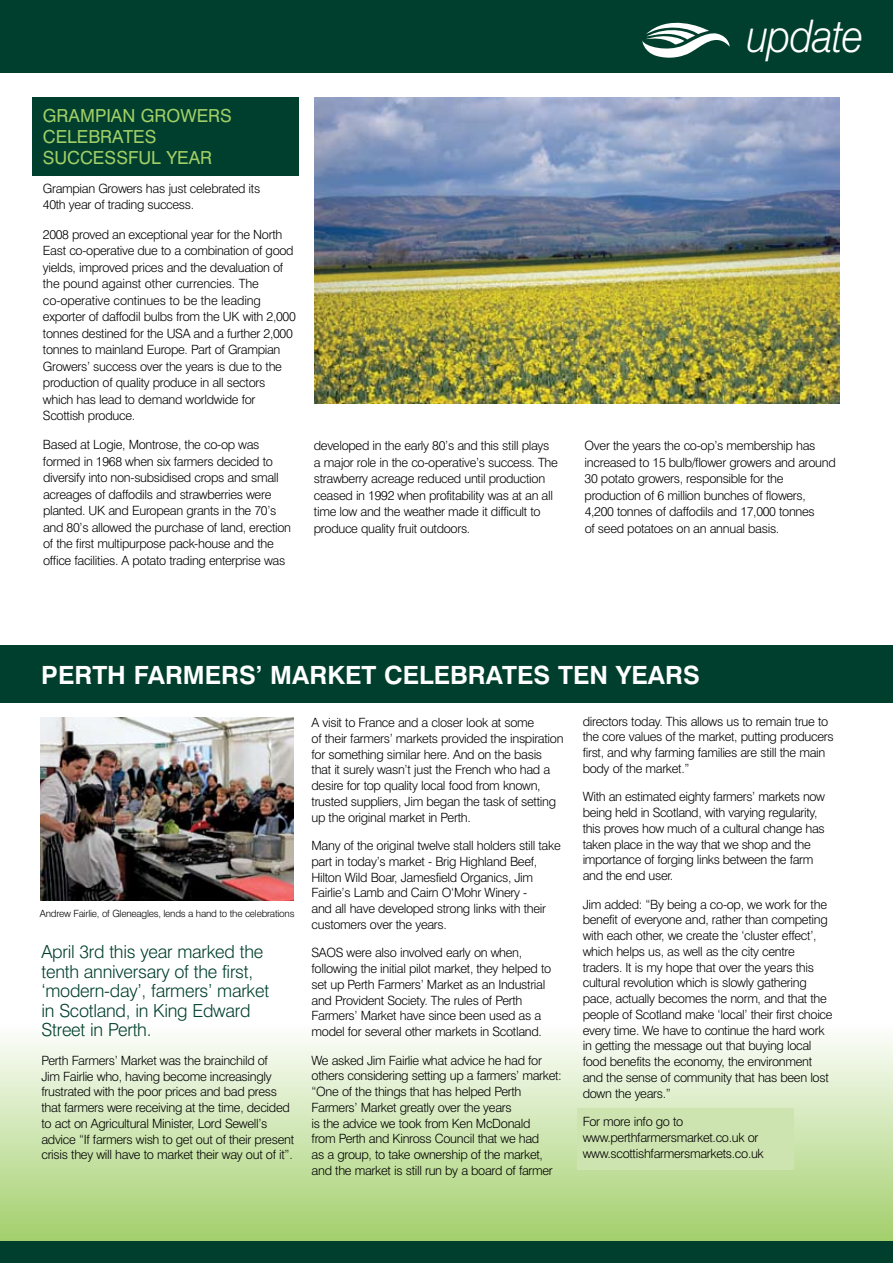
<style>
.page{position:relative;width:893px;height:1263px;background:#fff}
.page>*{position:absolute;margin:0;border:0;box-sizing:border-box;transform-origin:0 0}
.t1{font:italic 300 45px "Swiss 721 BT";letter-spacing:-.02em;color:#fff;scale:.9 1}
.t2{font:700 25.05px "Swiss 721 BT";color:#fff}
.t3{font:300 18px/19.5px "Swiss 721 BT";letter-spacing:-.015em;color:#003f2d}
.t4{font:18px/21px "Swiss 721 BT";color:#a0ce67}
.t5{font:300 12.75px/15.8px "Swiss 721 BT";letter-spacing:-.025em;color:#000}
.t6{font:300 9.9px "Swiss 721 BT";letter-spacing:-.025em;color:#000}
</style>
<div class="page">
<div style="left:0;top:645px;width:893px;height:57px;background:#003f2d"></div>
<div style="left:33px;top:97px;width:266px;height:78px;background:#003f2d"></div>
<img style="left:40px;top:717px;width:253px;height:183px">
<div style="left:0;top:1024px;width:893px;height:224px;background:linear-gradient(to bottom,#fefefd,#a0ce68)"></div>
<div style="left:0;top:0;width:893px;height:72px;background:#003f2d"></div>
<svg style="left:642px;top:22px;width:88px;height:36px"></svg>
<img style="left:315px;top:98px;width:524px;height:305px">
<div style="left:577px;top:1108px;width:216px;height:61px;background:#cee4b0"></div>
<div style="left:0;top:1242px;width:893px;height:21px;background:#003f2d"></div>
<h3 class="t4" style="left:43px;top:105px;width:166px">GRAMPIAN GROWERS<br>CELEBR</h3>
<h3 class="t4" style="left:112px;top:126px;width:23px">ATES</h3>
<h3 class="t4" style="left:43px;top:147px;width:38px">SUCCESSF</h3>
<h3 class="t4" style="left:139px;top:147px;width:69px">UL YEAR</h3>
<p class="t5" style="left:43px;top:180px;width:219px;line-height:16.5px">Grampian Growers has just celebrated its<br>40th year of trading success.</p>
<p class="t5" style="left:43px;top:226px;width:254px;line-height:16.5px">2008 proved an exceptional year for the North East co-operative due to a combination of good yields, improved prices and the devaluation of the pound against other currencies. The co-operative continues to be the leading exporter of daffodil bulbs from the UK with 2,000 tonnes destined for the USA and a further 2,000 tonnes to mainland Europe. Part of Grampian Growers’ success over the years is due to the production of quality produce in all sectors which has lead to demand worldwide for Scottish produce.</p>
<p class="t5" style="left:43px;top:436px;width:250px;line-height:16.5px">Based at Logie, Montrose, the co-op was formed in 1968 when six farmers decided to diversify into non-subsidised crops and small acreages of daffodils and strawberries were planted. UK and European grants in the 70’s and 80’s allowed the purchase of land, erection of the first multipurpose pack-house and the office facilities. A potato trading enterprise was</p>
<h1 class="t1" style="left:747px;top:9px;width:132px">update</h1>
<p class="t5" style="left:314px;top:437px;width:246px;line-height:16.5px">developed in the early 80’s and this still plays a major role in the co-operative’s success. The strawberry acreage reduced until production ceased in 1992 when profitability was at an all time low and the weather made it difficult to produce quality fruit outdoors.</p>
<p class="t5" style="left:585px;top:437px;width:253px;line-height:16.5px">Over the years the co-op’s membership has increased to 15 bulb/flower growers and around 30 potato growers, responsible for the production of 6 million bunches of flowers, 4,200 tonnes of daffodils and 17,000 tonnes<br>of seed potatoes on an annual basis.</p>
<h2 class="t2" style="left:41px;top:659px;width:657px">PERTH FARMERS’ MARKET CELEBRATES TEN YEARS</h2>
<p class="t5" style="left:583px;top:713px;width:252px">directors today. This allows us to remain true to the core values of the market, putting producers first, and why farming families are still the main body of the market.”</p>
<p class="t5" style="left:583px;top:789px;width:244px">With an estimated eighty farmers’ markets now being held in Scotland, with varying regularity, this proves how much of a cultural change has taken place in the way that we shop and the importance of forging links between the farm and the end user.</p>
<p class="t5" style="left:583px;top:896px;width:251px">Jim added: “By being a co-op, we work for the benefit of everyone and, rather than competing with each other, we create the ‘cluster effect’, which helps us, as well as the city centre traders. It is my hope that over the years this cultural revolution which is slowly gathering pace, actually becomes the norm, and that the people of Scotland make ‘local’ their first choice every time. We have to continue the hard work in getting the message out that buying local food benefits the economy, the environment and the sense of community that has been lost down the years.”</p>
<p class="t5" style="left:583px;top:1113px;width:183px">For more info go to www.perthfarmersmarket.co.uk or www.scottishfarmersmarkets.co.uk</p>
<p class="t5" style="left:312px;top:715px;width:254px">A visit to France and a closer look at some<br>of their farmers’ markets provided the inspiration for something similar here. And on the basis that it surely wasn’t just the French who had a desire for top quality local food from known, trusted suppliers, Jim began the task of setting up the original market in Perth.</p>
<p class="t5" style="left:312px;top:838px;width:251px">Many of the original twelve stall holders still take part in today’s market - Brig Highland Beef, Hilton Wild Boar, Jamesfield Organics, Jim Fairlie’s Lamb and Cairn O‘Mohr Winery -<br>and all have developed strong links with their customers over the years.</p>
<p class="t5" style="left:312px;top:945px;width:241px">SAOS were also involved early on when, following the initial pilot market, they helped to set up Perth Farmers’ Market as an Industrial and Provident Society. The rules of Perth Farmers’ Market have since been used as a model for several other markets in Scotland.</p>
<p class="t5" style="left:312px;top:1052px;width:252px">We asked Jim Fairlie what advice he had for others considering setting up a farmers’ market: “One of the things that has helped Perth Farmers’ Market greatly over the years<br>is the advice we took from Ken McDonald<br>from Perth and Kinross Council that we had<br>as a group, to take ownership of the market, and the market is still run by a board of farmer</p>
<p class="t6" style="left:40px;top:907px;width:256px">Andrew Fairlie, of Gleneagles, lends a hand to the celebrations</p>
<h3 class="t3" style="left:41px;top:942px;width:229px">April 3rd this year marked the tenth anniversary of the first, ‘modern-day’, farmers’ market in Scotland, in King Edward<br>Street in Perth.</h3>
<p class="t5" style="left:41px;top:1052px;width:254px">Perth Farmers’ Market was the brainchild of<br>Jim Fairlie who, having become increasingly frustrated with the poor prices and bad press that farmers were receiving at the time, decided to act on Agricultural Minister, Lord Sewell’s advice “If farmers wish to get out of their present crisis they will have to market their way out of it”.</p>
</div>
